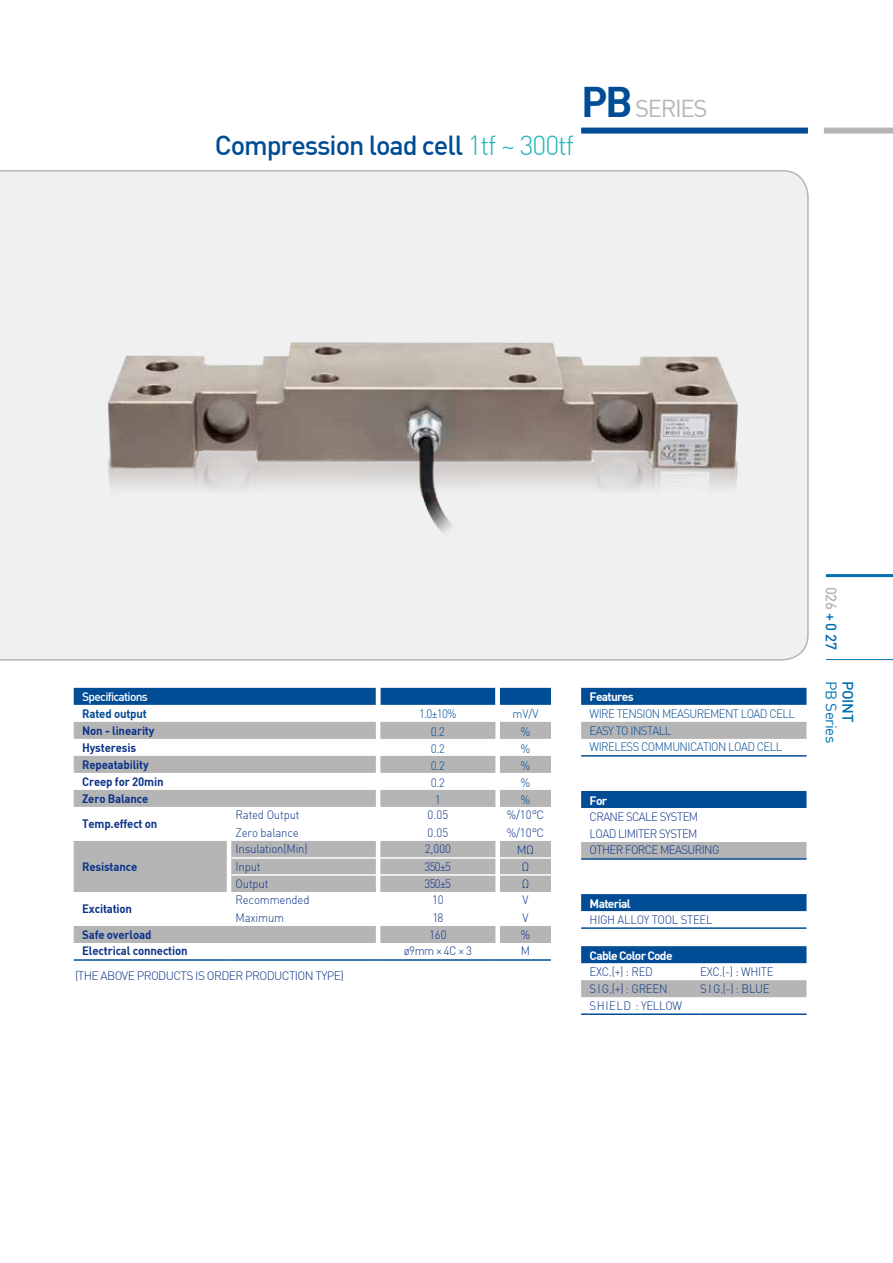
<style>
.page{position:relative;width:893px;height:1263px;background:#fff}
.page>*{position:absolute;margin:0;border:0;box-sizing:border-box;transform-origin:0 0}
.t1{font:27px "Dinmed";letter-spacing:-.04em;color:#004c95}
.t2{font:24px "Dinreg";letter-spacing:-.06em;color:#b5b5b6}
.t3{font:15px "Dinmed";letter-spacing:-.025em;color:#0070b3}
.t4{font:15px "Dinreg";letter-spacing:-.025em;color:#0070b3}
.t5{font:12px "Dinlig";letter-spacing:-.025em;color:#0c3388;scale:.95 1}
.t6{font:12px "Dinbol";letter-spacing:-.015em;color:#0c3388;scale:.95 1}
.t7{font:12px/16.8px "Dinlig";letter-spacing:-.05em;color:#004c95;scale:.95 1}
.t8{font:12px/16.8px "Dinlig";letter-spacing:-.05em;color:#0c3388;scale:.95 1}
.t9{font:12px "Dinlig";letter-spacing:-.05em;color:#0c3388}
.t10{font:12px "Dinbol";letter-spacing:-.06em;color:#fff}
.t11{font:12px "Dinlig";letter-spacing:-.05em;color:#004c95}
.t12{font:12px "Dinmed";letter-spacing:-.06em;color:#fff}
.t13{font:12px "Dinlig";letter-spacing:.01em;color:#0c3388;scale:.95 1}
.t14{font:12px "Dinbol";letter-spacing:-.015em;color:#004c95;scale:.95 1}
.t15{font:12px "Dinlig";letter-spacing:-.025em;color:#0c3388}
.s1{font-family:"Dinlig";color:#1eb6b7}
.s2{font-family:"Dinbol";font-size:42px;color:#004c95}
.s3{color:#b5b5b6}
</style>
<div class="page">
<div style="left:2px;top:170px;width:807px;height:491px;background:#f0f0f0"></div>
<img style="left:95px;top:264px;width:681px;height:307px">
<div style="left:581px;top:128px;width:227px;height:6px;background:#004c95"></div>
<div style="left:824px;top:128px;width:69px;height:6px;background:#b5b5b6"></div>
<hr style="left:826px;top:574px;width:67px;height:3px;background:#0070b3">
<hr style="left:826px;top:659px;width:67px;height:1px;background:#0070b3">
<div style="left:581px;top:688px;width:225px;height:17px;background:#004c95"></div>
<div style="left:581px;top:722px;width:225px;height:17px;background:#b5b5b6"></div>
<svg style="left:581px;top:755px;width:9px;height:2px"></svg>
<hr style="left:590px;top:755px;width:216px;height:2px;background:#004c95">
<div style="left:581px;top:894px;width:225px;height:17px;background:#004c95"></div>
<svg style="left:581px;top:927px;width:9px;height:2px"></svg>
<hr style="left:590px;top:927px;width:216px;height:2px;background:#004c95">
<div style="left:581px;top:791px;width:225px;height:17px;background:#004c95"></div>
<div style="left:581px;top:842px;width:225px;height:18px;background:#b5b5b6"></div>
<hr style="left:590px;top:858px;width:216px;height:2px;background:#004c95">
<div style="left:581px;top:946px;width:225px;height:17px;background:#004c95"></div>
<div style="left:581px;top:980px;width:225px;height:17px;background:#b5b5b6"></div>
<svg style="left:581px;top:1013px;width:9px;height:2px"></svg>
<hr style="left:590px;top:1013px;width:110px;height:2px;background:#004c95">
<hr style="left:700px;top:1013px;width:106px;height:2px;background:#004c95">
<svg style="left:74px;top:688px;width:477px;height:34px"></svg>
<svg style="left:74px;top:722px;width:477px;height:221px;fill:#b5b5b6"></svg>
<hr style="left:82px;top:959px;width:145px;height:2px;background:#004c95">
<hr style="left:231px;top:959px;width:145px;height:2px;background:#004c95">
<svg style="left:74px;top:959px;width:8px;height:2px"></svg>
<hr style="left:380px;top:959px;width:115px;height:2px;background:#004c95">
<hr style="left:500px;top:959px;width:51px;height:2px;background:#004c95">
<hr style="left:231px;top:857px;width:145px;height:2px;background:#fff">
<hr style="left:380px;top:857px;width:115px;height:2px;background:#fff">
<hr style="left:500px;top:857px;width:51px;height:2px;background:#fff">
<hr style="left:231px;top:874px;width:145px;height:2px;background:#fff">
<hr style="left:380px;top:874px;width:115px;height:2px;background:#fff">
<hr style="left:500px;top:874px;width:51px;height:2px;background:#fff">
<hr style="left:231px;top:823px;width:145px;height:2px;background:#fff">
<hr style="left:380px;top:823px;width:115px;height:2px;background:#fff">
<hr style="left:500px;top:823px;width:51px;height:2px;background:#fff">
<hr style="left:231px;top:908px;width:145px;height:2px;background:#fff">
<hr style="left:380px;top:908px;width:115px;height:2px;background:#fff">
<hr style="left:500px;top:908px;width:51px;height:2px;background:#fff">
<svg style="left:0;top:170px;width:2px;height:491px"></svg>
<h1 class="t1" style="left:215px;top:128px;width:361px">Compression load cell <span class="s1">1tf ~ 300tf</span></h1>
<h2 class="t2" style="left:581px;top:94px;width:128px"><span class="s2">PB</span> SERIES</h2>
<p class="t12" style="left:82px;top:689px;width:67px">Specifications</p>
<p class="t14" style="left:82px;top:705px;width:70px">Rated output</p>
<p class="t7" style="left:419px;top:705px;width:41px">1.0±10%</p>
<p class="t7" style="left:512px;top:705px;width:29px">mV/V</p>
<p class="t6" style="left:82px;top:722px;width:78px">Non - linearity</p>
<p class="t11" style="left:431px;top:724px;width:16px">0.2</p>
<p class="t11" style="left:520px;top:724px;width:11px">%</p>
<p class="t6" style="left:82px;top:739px;width:58px">Hysteresis</p>
<p class="t11" style="left:431px;top:741px;width:16px">0.2</p>
<p class="t11" style="left:520px;top:741px;width:11px">%</p>
<p class="t6" style="left:82px;top:756px;width:71px">Repeatability</p>
<p class="t11" style="left:431px;top:758px;width:16px">0.2</p>
<p class="t11" style="left:520px;top:758px;width:11px">%</p>
<p class="t6" style="left:82px;top:773px;width:87px">Creep for 20min</p>
<p class="t11" style="left:431px;top:775px;width:16px">0.2</p>
<p class="t11" style="left:520px;top:775px;width:11px">%</p>
<p class="t6" style="left:82px;top:790px;width:71px">Zero Balance</p>
<p class="t11" style="left:435px;top:792px;width:8px">1</p>
<p class="t11" style="left:520px;top:792px;width:11px">%</p>
<p class="t6" style="left:82px;top:816px;width:81px">Temp.effect on</p>
<p class="t5" style="left:236px;top:808px;width:69px">Rated Output</p>
<p class="t5" style="left:428px;top:808px;width:23px">0.05</p>
<p class="t5" style="left:507px;top:808px;width:41px">%/10°C</p>
<p class="t5" style="left:236px;top:825px;width:68px">Zero balance</p>
<p class="t5" style="left:428px;top:825px;width:23px">0.05</p>
<p class="t5" style="left:507px;top:825px;width:41px">%/10°C</p>
<p class="t6" style="left:82px;top:858px;width:59px">Resistance</p>
<p class="t6" style="left:82px;top:901px;width:54px">Excitation</p>
<p class="t5" style="left:236px;top:842px;width:77px">Insulation(Min)</p>
<p class="t5" style="left:425px;top:842px;width:29px">2,000</p>
<p class="t15" style="left:517px;top:842px;width:18px">MΩ</p>
<p class="t5" style="left:236px;top:859px;width:28px">Input</p>
<p class="t5" style="left:425px;top:859px;width:29px">350±5</p>
<p class="t5" style="left:522px;top:859px;width:7px">Ω</p>
<p class="t5" style="left:236px;top:876px;width:36px">Output</p>
<p class="t5" style="left:425px;top:876px;width:29px">350±5</p>
<p class="t5" style="left:522px;top:876px;width:7px">Ω</p>
<p class="t5" style="left:236px;top:893px;width:79px">Recommended</p>
<p class="t5" style="left:432px;top:893px;width:14px">10</p>
<p class="t5" style="left:522px;top:893px;width:8px">V</p>
<p class="t5" style="left:236px;top:910px;width:53px">Maximum</p>
<p class="t5" style="left:432px;top:910px;width:13px">18</p>
<p class="t5" style="left:522px;top:910px;width:8px">V</p>
<p class="t6" style="left:82px;top:926px;width:74px">Safe overload</p>
<p class="t5" style="left:429px;top:927px;width:20px">160</p>
<p class="t5" style="left:521px;top:927px;width:11px">%</p>
<p class="t6" style="left:82px;top:943px;width:113px">Electrical connection</p>
<p class="t5" style="left:404px;top:944px;width:73px">ø9mm × 4C × 3</p>
<p class="t5" style="left:521px;top:944px;width:11px">M</p>
<p class="t9" style="left:75px;top:968px;width:270px">(THE ABOVE PRODUCTS IS ORDER PRODUCTION TYPE)</p>
<p class="t10" style="left:590px;top:689px;width:46px">Features</p>
<p class="t7" style="left:590px;top:705px;width:218px">WIRE TENSION MEASUREMENT LOAD CELL<br>EASY TO INSTALL<br>WIRELESS COMMUNICATION LOAD CELL</p>
<p class="t10" style="left:590px;top:792px;width:19px">For</p>
<p class="t8" style="left:590px;top:808px;width:138px">CRANE SCALE SYSTEM<br>LOAD LIMITER SYSTEM<br>OTHER FORCE MEASURING</p>
<p class="t10" style="left:590px;top:895px;width:42px">Material</p>
<p class="t5" style="left:590px;top:912px;width:131px">HIGH ALLOY TOOL STEEL</p>
<p class="t10" style="left:590px;top:948px;width:84px">Cable Color Code</p>
<p class="t5" style="left:590px;top:964px;width:68px">EXC.(+) : RED</p>
<p class="t5" style="left:700px;top:964px;width:79px">EXC.(-) : WHITE</p>
<p class="t5" style="left:590px;top:981px;width:83px">SIG.(+) : GREEN</p>
<p class="t5" style="left:700px;top:981px;width:75px">S I G.(-) : BLUE</p>
<p class="t13" style="left:590px;top:998px;width:99px">SHIELD : YELLOW</p>
<p class="t3" style="left:841px;top:586px;width:65px;rotate:90deg"><span class="s3">026</span> + 0 27</p>
<p class="t4" style="left:841px;top:681px;width:64px;rotate:90deg">PB Series</p>
<p class="t3" style="left:857px;top:681px;width:43px;rotate:90deg">POINT</p>
</div>
